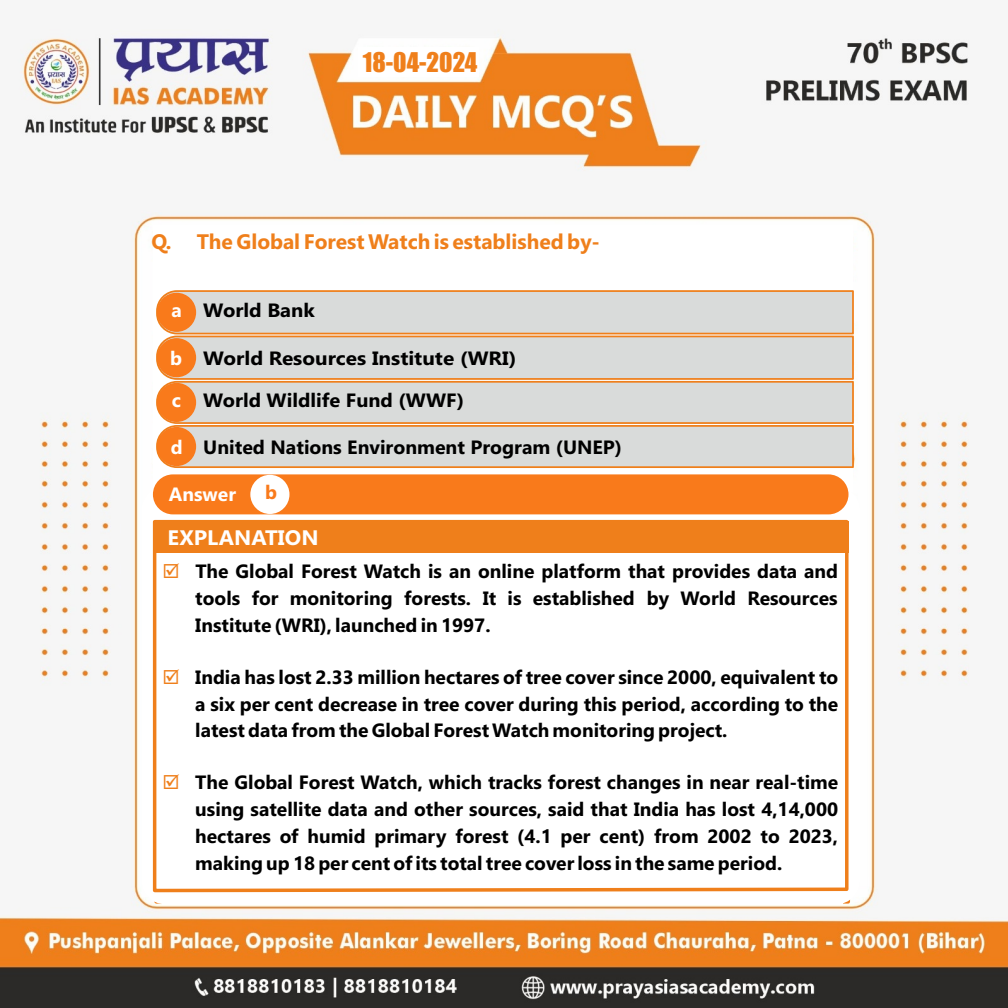
<style>
.page{position:relative;width:1008px;height:1008px;background:#fff}
.page>*{position:absolute;margin:0;border:0;box-sizing:border-box;transform-origin:0 0}
.t1{font:25.03px "Impact";color:#ef7f1b}
.t2{font:700 21px "Gadugi";color:#ef7f1b}
.t3{font:700 21px "Gadugi";color:#fff;scale:1.04 1}
.t4{font:700 19.25px/26.9px "Gadugi";color:#000;text-align:justify}
.t5{font:700 19.25px "Gadugi";color:#000;scale:1.08 1}
.t6{font:700 19.25px "Gadugi";color:#000;scale:1.04 1}
.t7{font:700 19.25px "Gadugi";color:#000;scale:1.05 1}
.t8{font:700 19.25px "Gadugi";color:#fff}
.t9{font:700 19.25px "Gadugi";color:#f97a1b}
.s1{color:#fff}
.s2{color:#ef7f1b}
</style>
<div class="page">
<img style="left:0;top:29px;width:1008px;height:979px">
<div style="left:154px;top:225px;width:699px;height:267px;background:#fff"></div>
<div style="left:141px;top:486px;width:719px;height:418px;background:#fff;border-radius:24px"></div>
<div style="left:153px;top:474px;width:696px;height:40px;background:#f97a1b;border-radius:20px"></div>
<div style="left:250px;top:475px;width:39px;height:39px;background:#fff;border-radius:50%"></div>
<svg style="left:152px;top:519px;width:697px;height:374px"></svg>
<div style="left:358px;top:47px;width:121px;height:30px;background:#fff"></div>
<svg style="left:156px;top:289px;width:699px;height:180px;background:#dcd4cb"></svg>
<div style="left:157px;top:293px;width:39px;height:39px;background:#f97a1b;border-radius:50%"></div>
<div style="left:157px;top:338px;width:39px;height:39px;background:#f97a1b;border-radius:50%"></div>
<div style="left:157px;top:383px;width:39px;height:39px;background:#f97a1b;border-radius:50%"></div>
<div style="left:157px;top:427px;width:39px;height:39px;background:#f97a1b;border-radius:50%"></div>
<h1 class="t1" style="left:363px;top:52px;width:116px">18-04-2024</h1>
<p class="t2" style="left:152px;top:234px;width:450px">Q. The Global Forest Watch is established by-</p>
<p class="t7" style="left:172px;top:303px;width:138px"><span class="s1">a</span> World Bank</p>
<p class="t5" style="left:203px;top:351px;width:292px">World Resources Institute (WRI)</p>
<p class="t6" style="left:203px;top:393px;width:252px">World Wildlife Fund (WWF)</p>
<p class="t4" style="left:203px;top:435px;width:420px">United Nations Environment Program (UNEP)</p>
<p class="t8" style="left:170px;top:351px;width:13px">b</p>
<p class="t8" style="left:172px;top:393px;width:11px">c</p>
<p class="t8" style="left:171px;top:440px;width:13px">d</p>
<p class="t8" style="left:169px;top:487px;width:69px">Answer</p>
<p class="t9" style="left:265px;top:485px;width:13px">b</p>
<p class="t3" style="left:167px;top:530px;width:147px">EXPLANATION</p>
<p class="t4" style="left:195px;top:560px;width:644px;text-indent:-33px"><span class="s2">☑</span> The Global Forest Watch is an online platform that provides data and tools for monitoring forests. It is established by World Resources Institute (WRI), launched in 1997.</p>
<p class="t4" style="left:195px;top:665px;width:644px;text-indent:-33px"><span class="s2">☑</span> India has lost 2.33 million hectares of tree cover since 2000, equivalent to a six per cent decrease in tree cover during this period, according to the latest data from the Global Forest Watch monitoring project.</p>
<p class="t4" style="left:195px;top:771px;width:644px;text-indent:-33px"><span class="s2">☑</span> The Global Forest Watch, which tracks forest changes in near real-time using satellite data and other sources, said that India has lost 4,14,000 hectares of humid primary forest (4.1 per cent) from 2002 to 2023, making up 18 per cent of its total tree cover loss in the same period.</p>
</div>
